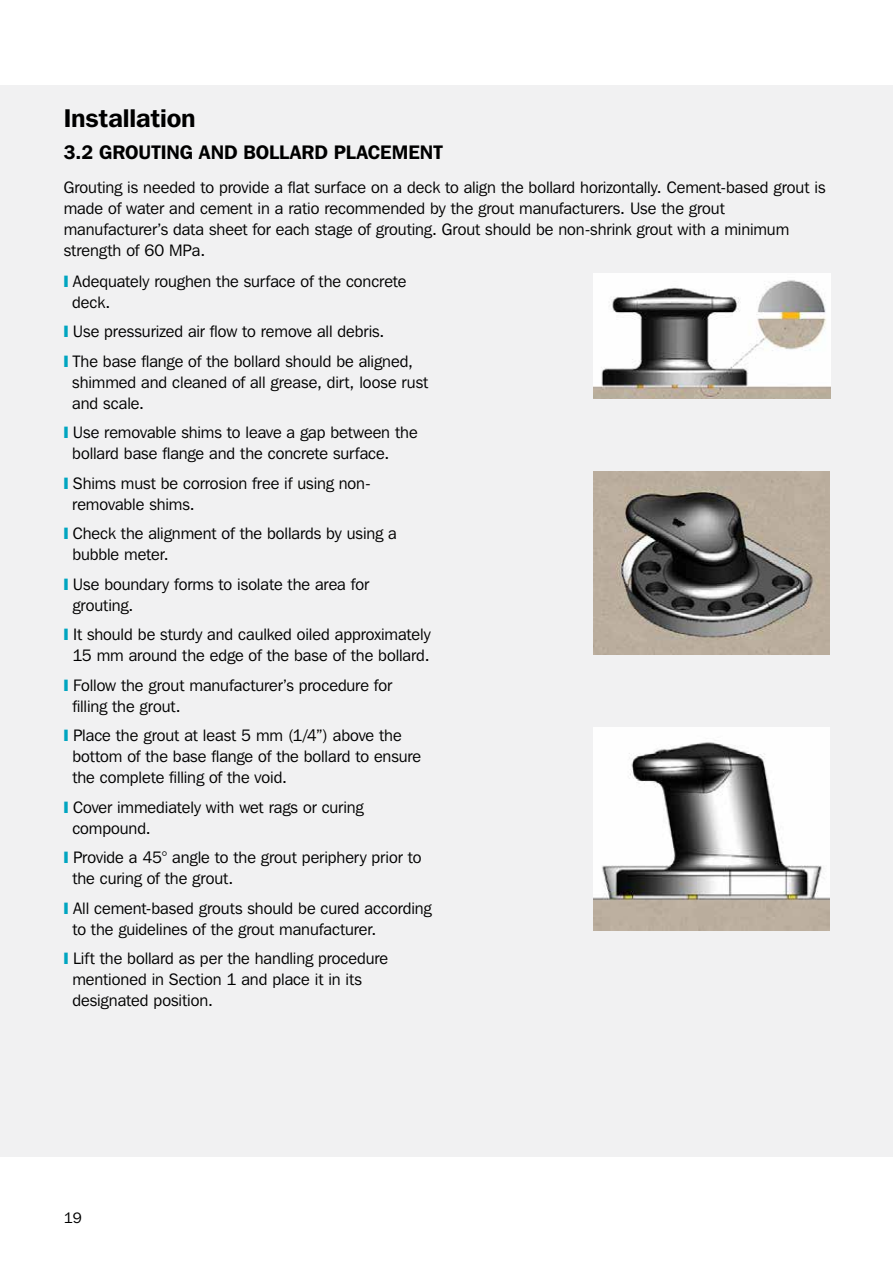
<style>
.page{position:relative;width:893px;height:1263px;background:#fff}
.page>*{position:absolute;margin:0;border:0;box-sizing:border-box;transform-origin:0 0}
.t1{font:600 25.5px "Franklin Gothic IT Cby BT";letter-spacing:-.005em;color:#000}
.t2{font:600 19.5px "Franklin Gothic IT Cby BT";color:#000}
.t3{font:16.5px/21px "Franklin Gothic IT Cby BT";letter-spacing:-.005em;color:#000}
.t4{font:15px "Franklin Gothic IT Cby BT";color:#000}
.s1{color:#00a5c0}
</style>
<div class="page">
<div style="left:0;top:85px;width:893px;height:1072px;background:#f1f1f2"></div>
<img style="left:594px;top:274px;width:236px;height:124px">
<img style="left:594px;top:471px;width:235px;height:184px">
<img style="left:594px;top:728px;width:236px;height:203px">
<h1 class="t1" style="left:64px;top:102px;width:133px">Installation</h1>
<p class="t2" style="left:64px;top:140px;width:62px">3.2 GROU</p>
<p class="t2" style="left:151px;top:140px;width:293px">TING AND BOLLARD PLACE MENT</p>
<p class="t3" style="left:64px;top:176px;width:763px">Grouting is needed to provide a flat surface on a deck to align the bollard horizontally. Cement-based grout is made of water and cement in a ratio recommended by the grout manufacturers. Use the grout manufacturer’s data sheet for each stage of grouting. Grout should be non-shrink grout with a minimum strength of 60 MPa.</p>
<p class="t3" style="left:72px;top:270px;width:336px;text-indent:-8px"><span class="s1">❙</span> Adequately roughen the surface of the concrete deck.</p>
<p class="t3" style="left:64px;top:316px;width:351px;line-height:29.5px"><span class="s1">❙</span> Use pressurized air flow to remove all debris.<br><span class="s1">❙</span> The base flange of the bollard should be aligned,</p>
<p class="t3" style="left:72px;top:371px;width:358px">shimmed and cleaned of all grease, dirt, loose rust and scale.</p>
<p class="t3" style="left:72px;top:422px;width:347px;text-indent:-9px"><span class="s1">❙</span> Use removable shims to leave a gap between the bollard base flange and the concrete surface.</p>
<p class="t3" style="left:72px;top:472px;width:300px;text-indent:-9px"><span class="s1">❙</span> Shims must be corrosion free if using non&shy;removable shims.</p>
<p class="t3" style="left:72px;top:523px;width:326px;text-indent:-9px"><span class="s1">❙</span> Check the alignment of the bollards by using a bubble meter.</p>
<p class="t3" style="left:72px;top:573px;width:299px;text-indent:-9px"><span class="s1">❙</span> Use boundary forms to isolate the area for grouting.</p>
<p class="t3" style="left:64px;top:624px;width:368px;text-align:center"><span class="s1">❙</span> It should be sturdy and caulked oiled approximately<br>15 mm around the edge of the base of the bollard.</p>
<p class="t3" style="left:72px;top:674px;width:322px;text-indent:-9px"><span class="s1">❙</span> Follow the grout manufacturer’s procedure for filling the grout.</p>
<p class="t3" style="left:72px;top:725px;width:350px;text-indent:-8px"><span class="s1">❙</span> Place the grout at least 5 mm (1/4”) above the bottom of the base flange of the bollard to ensure the complete filling of the void.</p>
<p class="t3" style="left:72px;top:796px;width:293px;text-indent:-9px"><span class="s1">❙</span> Cover immediately with wet rags or curing compound.</p>
<p class="t3" style="left:72px;top:847px;width:350px;text-indent:-8px"><span class="s1">❙</span> Provide a 45° angle to the grout periphery prior to the curing of the grout.</p>
<p class="t3" style="left:72px;top:897px;width:361px;text-indent:-8px"><span class="s1">❙</span> All cement-based grouts should be cured according to the guidelines of the grout manufacturer.</p>
<p class="t3" style="left:72px;top:948px;width:317px;text-indent:-8px"><span class="s1">❙</span> Lift the bollard as per the handling procedure mentioned in Section 1 and place it in its designated position.</p>
<p class="t4" style="left:64px;top:1209px;width:19px">19</p>
</div>
